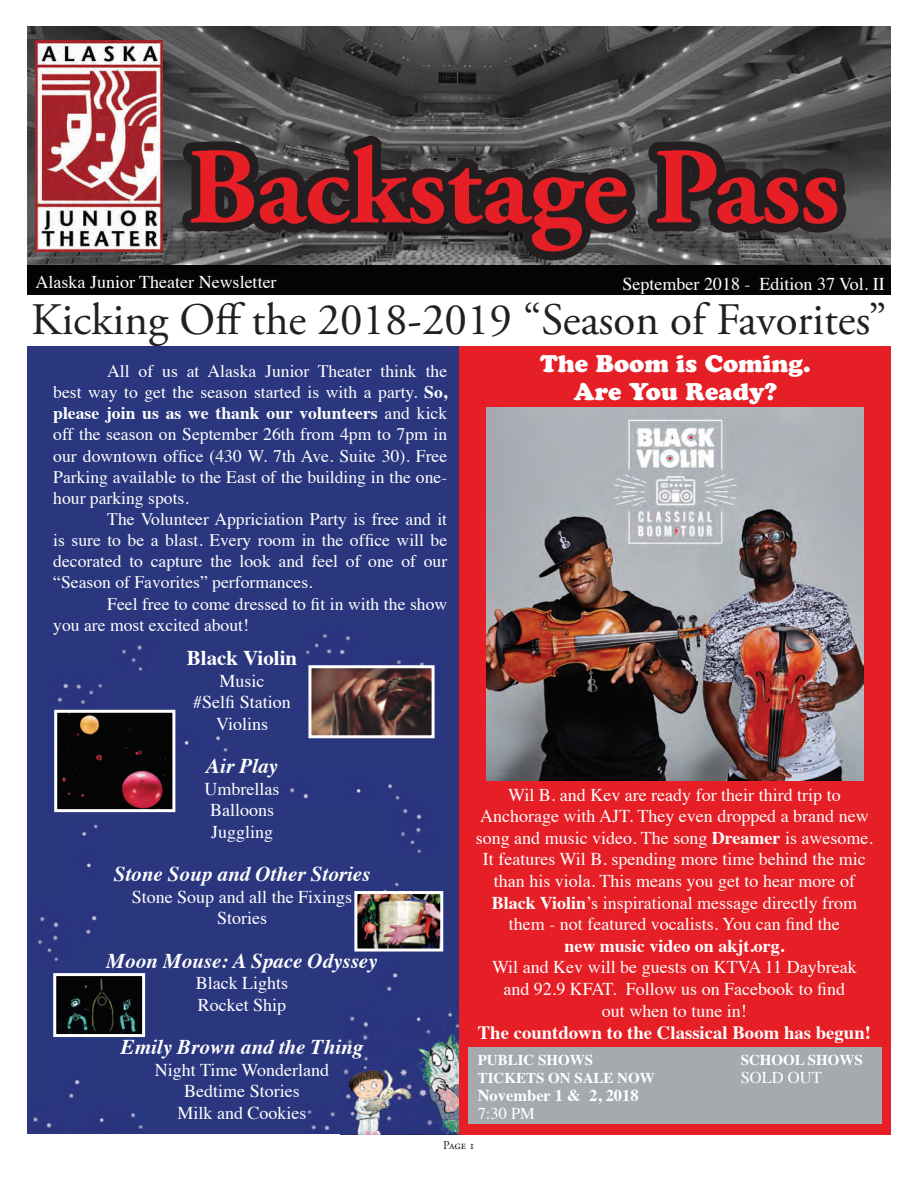
<style>
.page{position:relative;width:918px;height:1188px;background:#fff}
.page>*{position:absolute;margin:0;border:0;box-sizing:border-box;transform-origin:0 0}
.t1{font:700 108.75px "Adobe Garamond Pro";color:#e61e25}
.t2{font:45px "Adobe Garamond Pro";color:#231f20}
.t3{font:24px/28.8px "Cooper Black Std";color:#fff;text-align:center}
.t4{font:italic 700 21px "Times";color:#fff}
.t5{font:700 21px "Times";color:#fff}
.t6{font:700 18.75px "Times";color:#fff}
.t7{font:18px/21.6px "Times";color:#fff;text-align:center}
.t8{font:700 18px "Times";color:#fff}
.t9{font:17.7px/21.1px "Times";color:#fff;text-align:justify}
.t10{font:700 16.5px "Times";color:#fff}
.t11{font:16.5px "Times";color:#fff}
.t12{font:700 15px/18px "Times";color:#fff}
.t13{font:12px "Adobe Garamond Pro";color:#231f20}
.s1{font-weight:700}
</style>
<div class="page">
<div style="left:27px;top:346px;width:432px;height:788px;background:#2a367e"></div>
<img style="left:343px;top:1012px;width:116px;height:122px">
<div style="left:460px;top:346px;width:431px;height:788px;background:#e61e25"></div>
<img style="left:28px;top:27px;width:863px;height:238px">
<div style="left:28px;top:265px;width:863px;height:29px;background:#040503"></div>
<img style="left:36px;top:40px;width:126px;height:211px">
<svg style="left:171px;top:127px;width:684px;height:138px;background:#3e3c3d"></svg>
<div style="left:468px;top:1048px;width:414px;height:76px;background:#a5aaae"></div>
<img style="left:487px;top:408px;width:377px;height:372px">
<img style="left:122px;top:644px;width:21px;height:27px">
<img style="left:396px;top:660px;width:28px;height:5px">
<img style="left:54px;top:683px;width:49px;height:27px">
<img style="left:399px;top:796px;width:23px;height:58px">
<img style="left:38px;top:917px;width:21px;height:45px">
<img style="left:175px;top:725px;width:52px;height:28px">
<img style="left:82px;top:825px;width:16px;height:109px">
<img style="left:33px;top:1113px;width:110px;height:16px">
<img style="left:69px;top:1080px;width:11px;height:18px">
<img style="left:383px;top:882px;width:16px;height:110px">
<img style="left:290px;top:784px;width:109px;height:16px">
<img style="left:307px;top:1110px;width:28px;height:21px">
<img style="left:58px;top:714px;width:113px;height:94px">
<div style="left:54px;top:710px;width:121px;height:102px;border:3px solid #fff"></div>
<img style="left:358px;top:895px;width:81px;height:53px">
<div style="left:354px;top:891px;width:89px;height:61px;border:3px solid #fff"></div>
<img style="left:57px;top:977px;width:84px;height:56px">
<div style="left:53px;top:973px;width:92px;height:64px;border:3px solid #fff"></div>
<img style="left:305px;top:634px;width:45px;height:21px">
<img style="left:312px;top:669px;width:119px;height:65px">
<div style="left:308px;top:665px;width:127px;height:73px;border:3px solid #fff"></div>
<h1 class="t1" style="left:188px;top:125px;width:653px">Backstage Pass</h1>
<p class="t7" style="left:36px;top:270px;width:243px">Alaska Junior Theater Newsletter</p>
<p class="t7" style="left:623px;top:272px;width:264px">September 2018 - Edition 37 Vol. II</p>
<h2 class="t2" style="left:31px;top:292px;width:857px">Kicking Off the 2018-2019 “Season of Favorites”</h2>
<p class="t9" style="left:53px;top:359px;width:396px;text-indent:54px">All of us at Alaska Junior Theater think the best way to get the season started is with a party. <span class="s1">So, please join us as we thank our volunteers</span> and kick off the season on September 26th from 4pm to 7pm in our downtown office (430 W. 7th Ave. Suite 30). Free Parking available to the East of the building in the one&shy;hour parking spots.</p>
<p class="t9" style="left:53px;top:507px;width:395px;text-indent:54px">The Volunteer Appriciation Party is free and it is sure to be a blast. Every room in the office will be decorated to capture the look and feel of one of our “Season of Favorites” performances.</p>
<p class="t9" style="left:53px;top:591px;width:395px;line-height:21.6px;text-indent:54px">Feel free to come dressed to fit in with the show you are most excited about!</p>
<p class="t5" style="left:187px;top:638px;width:112px">Black Violin</p>
<p class="t7" style="left:193px;top:668px;width:99px">Music<br>#Selfi Station<br>Violins</p>
<p class="t4" style="left:206px;top:746px;width:73px">Air Play</p>
<p class="t7" style="left:205px;top:776px;width:76px">Umbrellas<br>Balloons<br>Juggling</p>
<p class="t4" style="left:114px;top:854px;width:258px">Stone Soup and Other Stories</p>
<p class="t7" style="left:132px;top:884px;width:222px">Stone Soup and all the Fixings<br>Stories</p>
<p class="t4" style="left:107px;top:941px;width:273px">Moon Mouse: A Space Odyssey</p>
<p class="t7" style="left:196px;top:971px;width:94px;text-align:left">Black Lights<br>Rocket Ship</p>
<p class="t4" style="left:121px;top:1027px;width:244px">Emily Brown and the Thing</p>
<p class="t7" style="left:155px;top:1057px;width:176px">Night Time Wonderland<br>Bedtime Stories<br>Milk and Cookies</p>
<h3 class="t3" style="left:540px;top:349px;width:272px">The Boom is Coming.<br>Are You Ready?</h3>
<p class="t7" style="left:476px;top:782px;width:399px">Wil B. and Kev are ready for their third trip to Anchorage with AJT. They even dropped a brand new song and music video. The song <span class="s1">Dreamer</span> is awesome.<br>It features Wil B. spending more time behind the mic than his viola. This means you get to hear more of <span class="s1">Black Violin</span>’s inspirational message directly from them - not featured vocalists. You can find the</p>
<p class="t8" style="left:564px;top:928px;width:221px">new music video on akjt.org.</p>
<p class="t7" style="left:492px;top:955px;width:366px">Wil and Kev will be guests on KTVA 11 Daybreak and 92.9 KFAT. Follow us on Facebook to find out when to tune in!</p>
<p class="t6" style="left:478px;top:1015px;width:395px">The countdown to the Classical Boom has begun!</p>
<p class="t12" style="left:478px;top:1049px;width:179px">PUBLIC SHOWS<br>TICKETS ON SALE NOW</p>
<p class="t10" style="left:478px;top:1080px;width:163px">November 1 &amp; 2, 2018</p>
<p class="t11" style="left:478px;top:1098px;width:59px">7:30 PM</p>
<p class="t12" style="left:741px;top:1049px;width:124px">SCHOOL SHOWS</p>
<p class="t11" style="left:741px;top:1062px;width:83px">SOLD OUT</p>
<p class="t13" style="left:443px;top:1138px;width:33px">Page 1</p>
</div>
